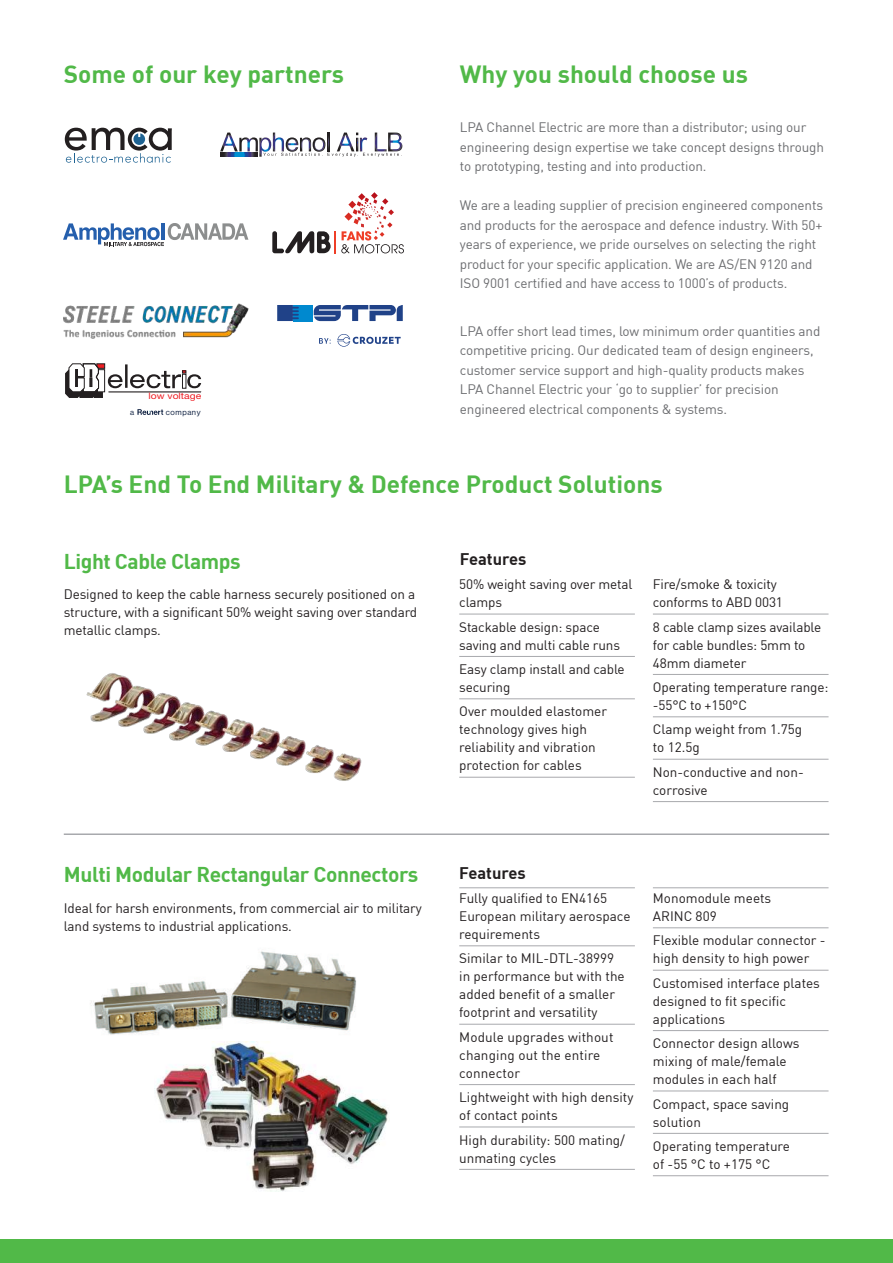
<style>
.page{position:relative;width:893px;height:1263px;background:#fff}
.page>*{position:absolute;margin:0;border:0;box-sizing:border-box;transform-origin:0 0}
.t1{font:700 24.45px "DIN";color:#51b948}
.t2{font:700 21px "DIN";letter-spacing:-.02em;color:#51b948}
.t3{font:700 16.5px "DIN";color:#231f20}
.t4{font:13.5px/18px "DIN";color:#231f20}
.t5{font:13.5px/19.5px "DIN";letter-spacing:-.01em;color:#6c6d70}
.t6{font:8.85px "Helvetica Neue";color:#ee1d23;scale:1.16 1}
.t7{font:7.95px "N Haas Grotesk DS Pro 55 Rg";letter-spacing:.075em;color:#0c1e3f}
</style>
<div class="page">
<div style="left:0;top:1239px;width:893px;height:24px;background:#51b948"></div>
<hr style="left:459px;top:887px;width:176px;height:1px;background:#a8a9ad">
<hr style="left:459px;top:945px;width:176px;height:1px;background:#a8a9ad">
<hr style="left:459px;top:1024px;width:176px;height:1px;background:#a8a9ad">
<hr style="left:459px;top:1084px;width:176px;height:1px;background:#a8a9ad">
<hr style="left:459px;top:1126px;width:176px;height:1px;background:#a8a9ad">
<hr style="left:459px;top:1169px;width:176px;height:1px;background:#a8a9ad">
<hr style="left:653px;top:887px;width:175px;height:1px;background:#a8a9ad">
<hr style="left:653px;top:927px;width:175px;height:1px;background:#a8a9ad">
<hr style="left:653px;top:970px;width:175px;height:1px;background:#a8a9ad">
<hr style="left:653px;top:1030px;width:175px;height:1px;background:#a8a9ad">
<hr style="left:653px;top:1090px;width:175px;height:1px;background:#a8a9ad">
<hr style="left:653px;top:1133px;width:175px;height:1px;background:#a8a9ad">
<hr style="left:653px;top:1175px;width:175px;height:1px;background:#a8a9ad">
<hr style="left:64px;top:833px;width:765px;height:2px;background:#a8a9ad">
<hr style="left:459px;top:614px;width:176px;height:1px;background:#a8a9ad">
<hr style="left:459px;top:656px;width:176px;height:1px;background:#a8a9ad">
<hr style="left:459px;top:698px;width:176px;height:1px;background:#a8a9ad">
<hr style="left:459px;top:777px;width:176px;height:1px;background:#a8a9ad">
<hr style="left:653px;top:614px;width:175px;height:1px;background:#a8a9ad">
<hr style="left:653px;top:674px;width:175px;height:1px;background:#a8a9ad">
<hr style="left:653px;top:716px;width:175px;height:1px;background:#a8a9ad">
<hr style="left:653px;top:759px;width:175px;height:1px;background:#a8a9ad">
<hr style="left:653px;top:801px;width:175px;height:1px;background:#a8a9ad">
<svg style="left:65px;top:128px;width:107px;height:35px"></svg>
<svg style="left:272px;top:192px;width:132px;height:62px"></svg>
<svg style="left:63px;top:223px;width:185px;height:23px"></svg>
<svg style="left:220px;top:133px;width:182px;height:24px"></svg>
<img style="left:64px;top:303px;width:185px;height:36px">
<svg style="left:337px;top:334px;width:64px;height:13px"></svg>
<div style="left:293px;top:305px;width:19px;height:16px;background:#0089cf"></div>
<svg style="left:314px;top:305px;width:89px;height:16px"></svg>
<svg style="left:319px;top:338px;width:12px;height:6px"></svg>
<svg style="left:277px;top:305px;width:22px;height:16px"></svg>
<img style="left:86px;top:673px;width:276px;height:108px">
<img style="left:90px;top:951px;width:267px;height:84px">
<svg style="left:66px;top:363px;width:135px;height:34px"></svg>
<svg style="left:137px;top:409px;width:26px;height:6px"></svg>
<img style="left:156px;top:1041px;width:232px;height:150px">
<h1 class="t1" style="left:64px;top:63px;width:282px">Some of our key partners</h1>
<h1 class="t1" style="left:460px;top:63px;width:290px">Why you should choose us</h1>
<p class="t5" style="left:460px;top:118px;width:366px">LPA Channel Electric are more than a distributor; using our engineering design expertise we take concept designs through to prototyping, testing and into production.</p>
<p class="t5" style="left:460px;top:196px;width:365px">We are a leading supplier of precision engineered components and products for the aerospace and defence industry. With 50+ years of experience, we pride ourselves on selecting the right product for your specific application. We are AS/EN 9120 and ISO 9001 certified and have access to 1000’s of products.</p>
<p class="t5" style="left:460px;top:322px;width:362px">LPA offer short lead times, low minimum order quantities and competitive pricing. Our dedicated team of design engineers, customer service support and high-quality products makes LPA Channel Electric your ‘go to supplier’ for precision engineered electrical components &amp; systems.</p>
<p class="t6" style="left:149px;top:390px;width:47px">low voltage</p>
<p class="t7" style="left:130px;top:407px;width:6px">a</p>
<p class="t7" style="left:166px;top:407px;width:36px">company</p>
<h1 class="t1" style="left:64px;top:472px;width:600px">LPA’s End To End Military &amp; Defence Product Solutions</h1>
<h2 class="t2" style="left:64px;top:551px;width:178px">Light Cable Clamps</h2>
<p class="t4" style="left:64px;top:586px;width:355px">Designed to keep the cable harness securely positioned on a structure, with a significant 50% weight saving over standard metallic clamps.</p>
<h2 class="t2" style="left:64px;top:865px;width:356px">Multi Modular Rectangular Connectors</h2>
<p class="t4" style="left:64px;top:900px;width:360px">Ideal for harsh environments, from commercial air to military land systems to industrial applications.</p>
<p class="t3" style="left:460px;top:551px;width:68px">Features</p>
<p class="t4" style="left:459px;top:576px;width:175px">50% weight saving over metal clamps</p>
<p class="t4" style="left:459px;top:619px;width:162px">Stackable design: space saving and multi cable runs</p>
<p class="t4" style="left:459px;top:661px;width:167px">Easy clamp install and cable securing</p>
<p class="t4" style="left:459px;top:703px;width:149px">Over moulded elastomer technology gives high reliability and vibration protection for cables</p>
<p class="t4" style="left:653px;top:576px;width:132px">Fire/smoke &amp; toxicity conforms to ABD 0031</p>
<p class="t4" style="left:653px;top:619px;width:170px">8 cable clamp sizes available for cable bundles: 5mm to<br>48mm diameter</p>
<p class="t4" style="left:653px;top:679px;width:177px">Operating temperature range: -55°C to +150°C</p>
<p class="t4" style="left:653px;top:721px;width:151px">Clamp weight from 1.75g to 12.5g</p>
<p class="t4" style="left:653px;top:764px;width:152px">Non-conductive and non&shy;corrosive</p>
<p class="t3" style="left:459px;top:865px;width:68px">Features</p>
<p class="t4" style="left:459px;top:890px;width:173px">Fully qualified to EN4165<br>European military aerospace requirements</p>
<p class="t4" style="left:459px;top:950px;width:167px">Similar to MIL-DTL-38999 in performance but with the added benefit of a smaller footprint and versatility</p>
<p class="t4" style="left:459px;top:1029px;width:156px">Module upgrades without changing out the entire connector</p>
<p class="t4" style="left:459px;top:1089px;width:176px">Lightweight with high density of contact points</p>
<p class="t4" style="left:459px;top:1132px;width:167px">High durability: 500 mating/ unmating cycles</p>
<p class="t4" style="left:653px;top:890px;width:120px">Monomodule meets<br>ARINC 809</p>
<p class="t4" style="left:653px;top:932px;width:174px">Flexible modular connector - high density to high power</p>
<p class="t4" style="left:653px;top:975px;width:169px">Customised interface plates designed to fit specific applications</p>
<p class="t4" style="left:653px;top:1035px;width:148px">Connector design allows mixing of male/female modules in each half</p>
<p class="t4" style="left:653px;top:1096px;width:138px">Compact, space saving solution</p>
<p class="t4" style="left:653px;top:1138px;width:139px">Operating temperature of -55 °C to +175 °C</p>
</div>
